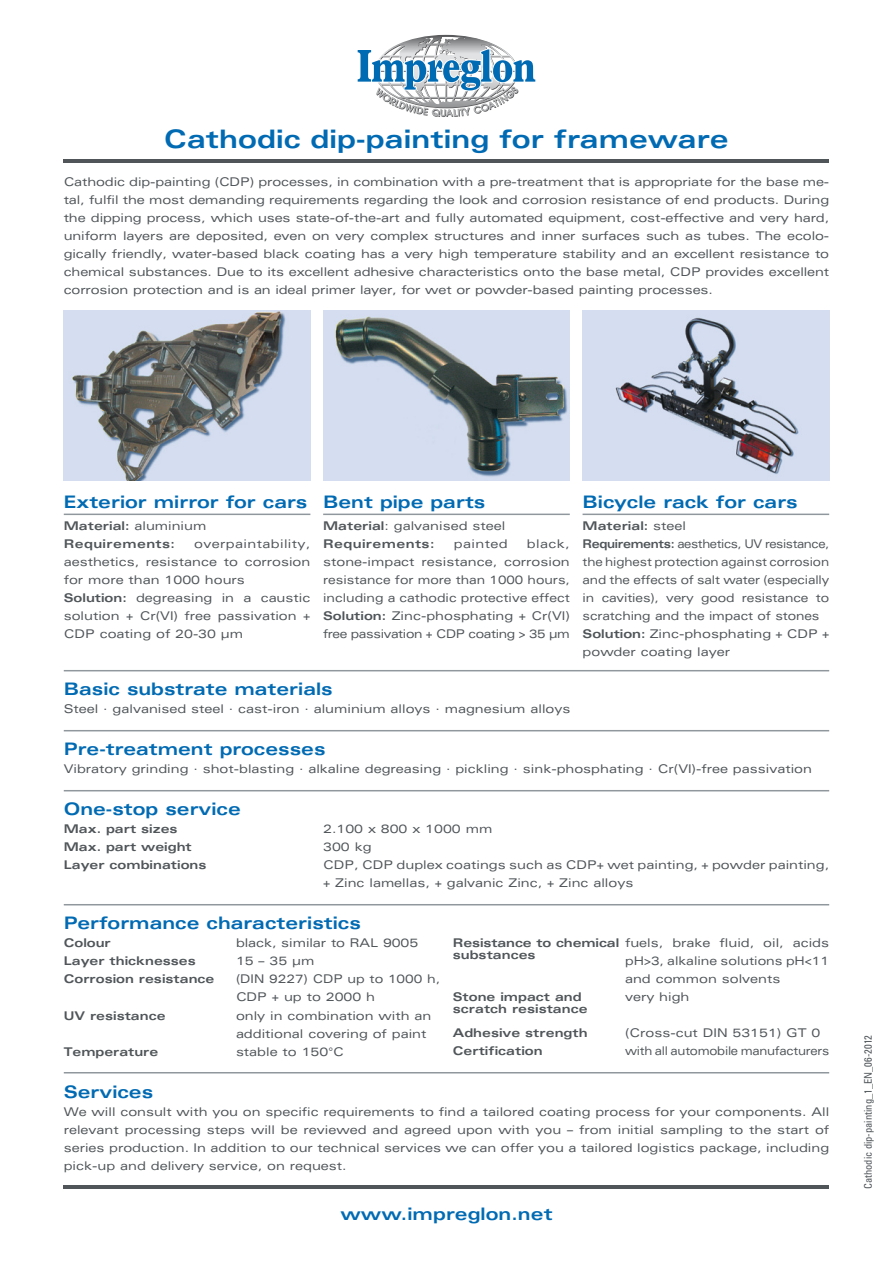
<style>
.page{position:relative;width:893px;height:1263px;background:#fff}
.page>*{position:absolute;margin:0;border:0;box-sizing:border-box;transform-origin:0 0}
.t1{font:700 expanded 25.5px "Univers";letter-spacing:.005em;color:#006ab3}
.t2{font:700 expanded 17.25px "Univers";color:#006ab3}
.t3{font:expanded 12px/18px "Univers";color:#505559}
.t4{font:700 expanded 12px/12px "Univers";color:#505559}
.t5{font:700 expanded 12px/18px "Univers";letter-spacing:.03em;color:#505559}
.t6{font:expanded 12px "Univers";letter-spacing:-.02em;color:#505559;scale:.9 1}
.t7{font:expanded 12px "Univers";letter-spacing:.03em;color:#505559}
.t8{font:condensed 10.5px "Univers";color:#505559}
.s1{font-weight:400}
.s2{font-weight:700}
</style>
<div class="page">
<hr style="left:64px;top:159px;width:765px;height:4px;background:#505559">
<hr style="left:64px;top:1185px;width:765px;height:4px;background:#505559">
<hr style="left:64px;top:670px;width:765px;height:1px;background:#90989e">
<hr style="left:64px;top:730px;width:765px;height:1px;background:#90989e">
<hr style="left:64px;top:790px;width:765px;height:1px;background:#90989e">
<hr style="left:64px;top:904px;width:765px;height:1px;background:#90989e">
<hr style="left:64px;top:1072px;width:765px;height:1px;background:#90989e">
<hr style="left:64px;top:514px;width:246px;height:1px;background:#90989e">
<hr style="left:583px;top:514px;width:246px;height:1px;background:#90989e">
<hr style="left:323px;top:514px;width:247px;height:1px;background:#90989e">
<svg style="left:357px;top:35px;width:179px;height:82px"></svg>
<img style="left:64px;top:311px;width:246px;height:170px">
<img style="left:323px;top:311px;width:247px;height:170px">
<img style="left:583px;top:311px;width:246px;height:170px">
<h1 class="t1" style="left:164px;top:124px;width:566px">Cathodic dip-painting for frameware</h1>
<p class="t3" style="left:64px;top:173px;width:767px;text-align:justify">Cathodic dip-painting (CDP) processes, in combination with a pre-treatment that is appropriate for the base me&shy;tal, fulfil the most demanding requirements regarding the look and corrosion resistance of end products. During the dipping process, which uses state-of-the-art and fully automated equipment, cost-effective and very hard, uniform layers are deposited, even on very complex structures and inner surfaces such as tubes. The ecolo&shy;gically friendly, water-based black coating has a very high temperature stability and an excellent resistance to chemical substances. Due to its excellent adhesive characteristics onto the base metal, CDP provides excellent corrosion protection and is an ideal primer layer, for wet or powder-based painting processes.</p>
<h2 class="t2" style="left:64px;top:492px;width:245px">Exterior mirror for cars</h2>
<p class="t5" style="left:64px;top:517px;width:144px">Material: <span class="s1">aluminium<br></span>Requirements:</p>
<p class="t3" style="left:64px;top:535px;width:248px;text-indent:130px">overpaintability, aesthetics, resistance to corrosion for more than 1000 hours<br><span class="s2">Solution:</span> degreasing in a caustic solution + Cr(VI) free passivation +<br>CDP coating of 20-30 μm</p>
<h2 class="t2" style="left:323px;top:492px;width:164px">Bent pipe parts</h2>
<p class="t5" style="left:323px;top:517px;width:184px">Material<span class="s1">: galvanised steel<br></span>Requirements:</p>
<p class="t3" style="left:323px;top:535px;width:248px;text-align:justify;text-indent:204px">black, stone-impact resistance, corrosion resistance for more than 1000 hours, including a cathodic protective effect <span class="s2">Solution:</span> Zinc-phosphating + Cr(VI) free passivation + CDP coating &gt; 35 μm</p>
<p class="t7" style="left:454px;top:537px;width:55px">painted</p>
<h2 class="t2" style="left:583px;top:492px;width:216px">Bicycle rack for cars</h2>
<p class="t3" style="left:583px;top:517px;width:248px"><span class="s2">Material:</span> steel<br><span class="s2">Requirements:</span> aesthetics, UV resistance, the highest protection against corrosion and the effects of salt water (especially in cavities), very good resistance to scratching and the impact of stones <span class="s2">Solution:</span> Zinc-phosphating + CDP + powder coating layer</p>
<h2 class="t2" style="left:64px;top:679px;width:270px">Basic substrate materials</h2>
<p class="t3" style="left:64px;top:700px;width:508px">Steel . galvanised steel . cast-iron . aluminium alloys . magnesium alloys</p>
<h2 class="t2" style="left:64px;top:739px;width:263px">Pre-treatment processes</h2>
<p class="t3" style="left:64px;top:760px;width:750px">Vibratory grinding . shot-blasting . alkaline degreasing . pickling . sink-phosphating . Cr(VI)-free passivation</p>
<h2 class="t2" style="left:64px;top:799px;width:179px">One-stop service</h2>
<p class="t4" style="left:64px;top:823px;width:115px">Max. part sizes</p>
<p class="t3" style="left:323px;top:820px;width:171px">2.100 x 800 x 1000 mm</p>
<p class="t4" style="left:64px;top:841px;width:130px">Max. part weight</p>
<p class="t3" style="left:323px;top:838px;width:50px">300 kg</p>
<p class="t4" style="left:64px;top:859px;width:144px">Layer combinations</p>
<p class="t3" style="left:323px;top:856px;width:507px">CDP, CDP duplex coatings such as CDP+ wet painting, + powder painting, + Zinc lamellas, + galvanic Zinc, + Zinc alloys</p>
<h2 class="t2" style="left:64px;top:913px;width:299px">Performance characteristics</h2>
<p class="t4" style="left:64px;top:937px;width:49px">Colour</p>
<p class="t3" style="left:236px;top:934px;width:184px">black, similar to RAL 9005</p>
<p class="t4" style="left:64px;top:955px;width:134px">Layer thicknesses</p>
<p class="t3" style="left:236px;top:952px;width:80px">15 – 35 μm</p>
<p class="t4" style="left:64px;top:973px;width:152px">Corrosion resistance</p>
<p class="t3" style="left:236px;top:970px;width:206px">(DIN 9227) CDP up to 1000 h,<br>CDP + up to 2000 h</p>
<p class="t4" style="left:64px;top:1009px;width:103px">UV resistance</p>
<p class="t3" style="left:236px;top:1006px;width:197px">only in combination with an additional covering of paint</p>
<p class="t4" style="left:64px;top:1045px;width:96px">Temperature</p>
<p class="t3" style="left:236px;top:1042px;width:109px">stable to 150°C</p>
<h2 class="t2" style="left:64px;top:1081px;width:91px">Services</h2>
<p class="t3" style="left:64px;top:1102px;width:767px;text-align:justify">We will consult with you on specific requirements to find a tailored coating process for your components. All relevant processing steps will be reviewed and agreed upon with you – from initial sampling to the start of series production. In addition to our technical services we can offer you a tailored logistics package, including pick-up and delivery service, on request.</p>
<p class="t4" style="left:453px;top:937px;width:378px">Resistance to chemical <span class="s1">fuels, brake fluid, oil, acids </span>substances</p>
<p class="t3" style="left:625px;top:952px;width:206px">pH&gt;3, alkaline solutions pH&lt;11 and common solvents</p>
<p class="t4" style="left:453px;top:991px;width:130px">Stone impact and</p>
<p class="t3" style="left:625px;top:988px;width:66px">very high</p>
<p class="t4" style="left:453px;top:997px;width:136px;line-height:24px">scratch resistance<br>Adhesive strength</p>
<p class="t3" style="left:625px;top:1024px;width:197px">(Cross-cut DIN 53151) GT 0</p>
<p class="t4" style="left:453px;top:1045px;width:91px">Certification</p>
<p class="t6" style="left:625px;top:1044px;width:228px">with all automobile manufacturers</p>
<h2 class="t2" style="left:340px;top:1204px;width:214px">www.impreglon.net</h2>
<p class="t8" style="left:861px;top:1189px;width:156px;rotate:-90deg">Cathodic dip-painting_1_EN_06-2012</p>
</div>
